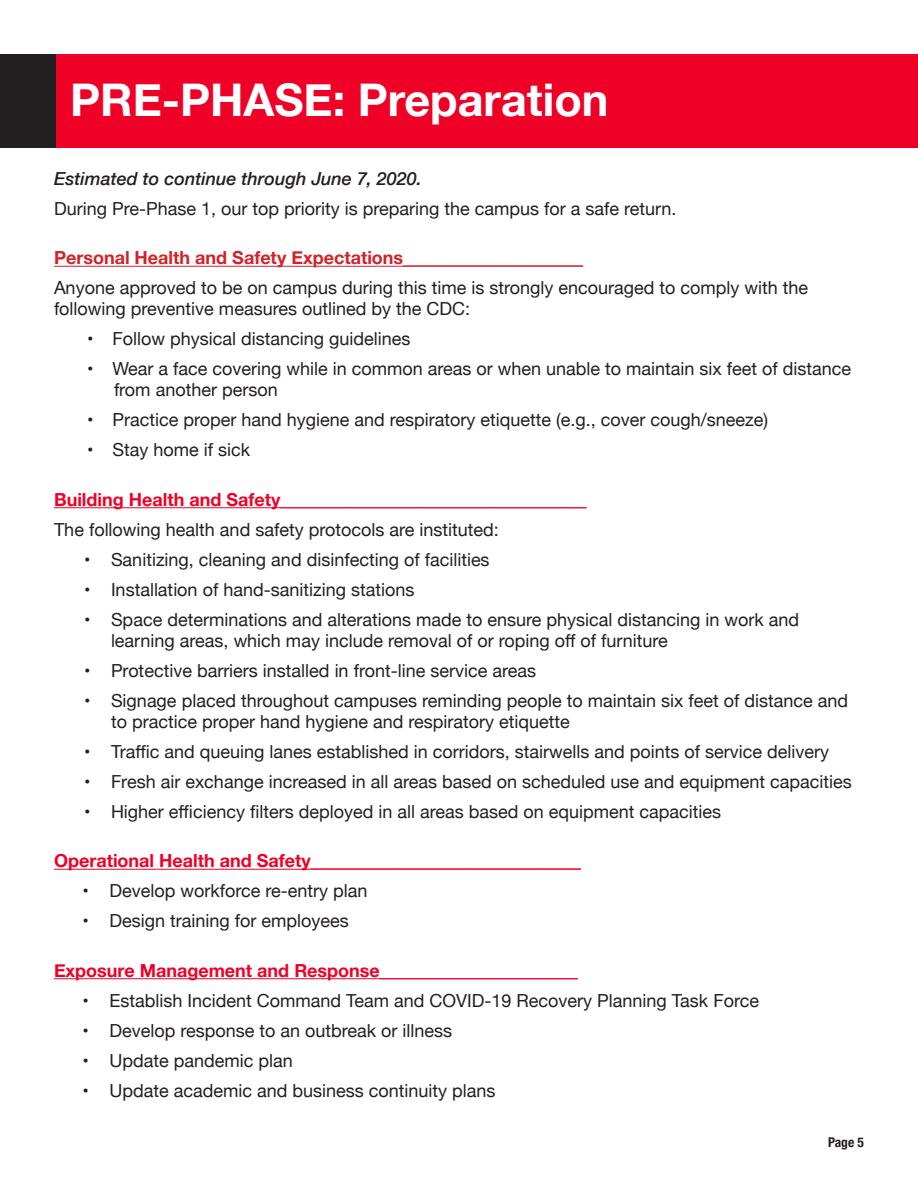
<style>
.page{position:relative;width:918px;height:1188px;background:#fff}
.page>*{position:absolute;margin:0;border:0;box-sizing:border-box;transform-origin:0 0}
.t1{font:700 45px "Helvetica Neue";color:#fff}
.t2{font:18px/21px "Helvetica Neue";color:#231f20}
.t3{font:700 18px "Helvetica Neue";color:#ef0027}
.t4{font:700 18px "Helvetica Neue";color:#d1232a}
.t5{font:italic 500 18px "Helvetica Neue";color:#231f20}
.t6{font:700 condensed 13.5px "Helvetica Neue";color:#231f20}
</style>
<div class="page">
<hr style="left:54px;top:266px;width:529px;height:1px;background:#d1232a">
<hr style="left:54px;top:507px;width:533px;height:1px;background:#ef0027">
<hr style="left:54px;top:869px;width:527px;height:1px;background:#ef0027">
<hr style="left:54px;top:978px;width:524px;height:1px;background:#ef0027">
<div style="left:54px;top:55px;width:864px;height:93px;background:#ef0027"></div>
<div style="left:0;top:55px;width:56px;height:93px;background:#231f20"></div>
<p class="t1" style="left:70px;top:65px;width:540px">PRE-PHASE: Preparation</p>
<p class="t5" style="left:54px;top:163px;width:369px">Estimated to continue through June 7, 2020.</p>
<p class="t2" style="left:54px;top:199px;width:624px">During Pre-Phase 1, our top priority is preparing the campus for a safe return.</p>
<p class="t4" style="left:54px;top:244px;width:531px">Personal Health and Safety Expectations____________________</p>
<p class="t2" style="left:54px;top:279px;width:756px">Anyone approved to be on campus during this time is strongly encouraged to comply with the following preventive measures outlined by the CDC:</p>
<p class="t2" style="left:87px;top:330px;width:325px">• Follow physical distancing guidelines</p>
<p class="t2" style="left:114px;top:360px;width:739px;text-indent:-27px">• Wear a face covering while in common areas or when unable to maintain six feet of distance from another person</p>
<p class="t2" style="left:87px;top:411px;width:683px">• Practice proper hand hygiene and respiratory etiquette (e.g., cover cough/sneeze)</p>
<p class="t2" style="left:87px;top:441px;width:165px">• Stay home if sick</p>
<p class="t3" style="left:54px;top:485px;width:534px">Building Health and Safety__________________________________</p>
<p class="t2" style="left:54px;top:520px;width:446px">The following health and safety protocols are instituted:</p>
<p class="t2" style="left:84px;top:550px;width:407px">• Sanitizing, cleaning and disinfecting of facilities</p>
<p class="t2" style="left:84px;top:580px;width:332px">• Installation of hand-sanitizing stations</p>
<p class="t2" style="left:111px;top:610px;width:690px;text-indent:-27px">• Space determinations and alterations made to ensure physical distancing in work and learning areas, which may include removal of or roping off of furniture</p>
<p class="t2" style="left:84px;top:661px;width:454px">• Protective barriers installed in front-line service areas</p>
<p class="t2" style="left:111px;top:691px;width:739px;text-indent:-27px">• Signage placed throughout campuses reminding people to maintain six feet of distance and to practice proper hand hygiene and respiratory etiquette</p>
<p class="t2" style="left:84px;top:742px;width:747px">• Traffic and queuing lanes established in corridors, stairwells and points of service delivery</p>
<p class="t2" style="left:84px;top:772px;width:769px">• Fresh air exchange increased in all areas based on scheduled use and equipment capacities</p>
<p class="t2" style="left:84px;top:802px;width:639px">• Higher efficiency filters deployed in all areas based on equipment capacities</p>
<p class="t3" style="left:54px;top:847px;width:528px">Operational Health and Safety______________________________</p>
<p class="t2" style="left:82px;top:882px;width:287px">• Develop workforce re-entry plan</p>
<p class="t2" style="left:82px;top:912px;width:268px">• Design training for employees</p>
<p class="t3" style="left:54px;top:956px;width:525px">Exposure Management and Response______________________</p>
<p class="t2" style="left:82px;top:991px;width:678px">• Establish Incident Command Team and COVID-19 Recovery Planning Task Force</p>
<p class="t2" style="left:82px;top:1021px;width:371px">• Develop response to an outbreak or illness</p>
<p class="t2" style="left:82px;top:1051px;width:212px">• Update pandemic plan</p>
<p class="t2" style="left:82px;top:1081px;width:415px">• Update academic and business continuity plans</p>
<p class="t6" style="left:828px;top:1131px;width:37px">Page 5</p>
</div>
